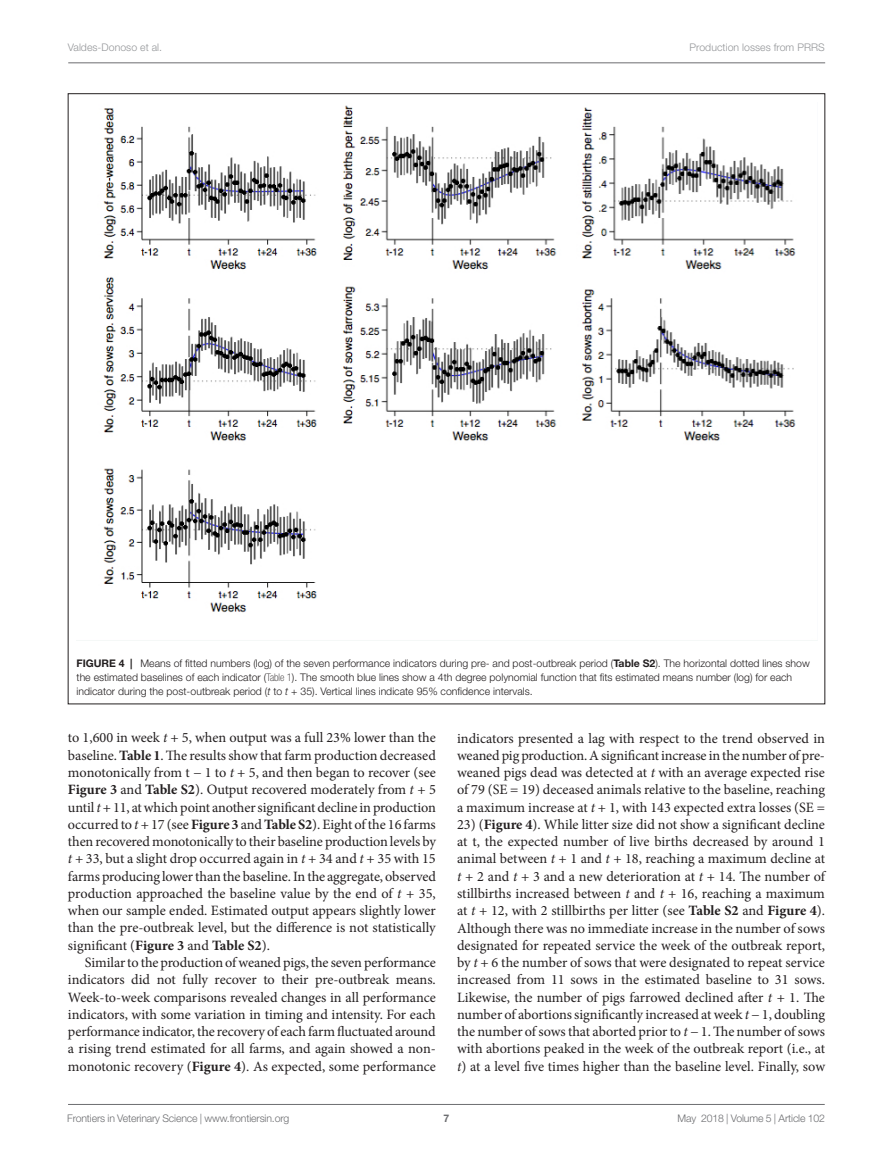
<style>
.page{position:relative;width:893px;height:1170px;background:#fff}
.page>*{position:absolute;margin:0;border:0;box-sizing:border-box;transform-origin:0 0}
.t1{font:14.25px/17.2px "Minion Pro";color:#231f20;text-align:justify}
.t2{font:300 10.5px/14.2px "Helvetica Neue LT Std";color:#231f20}
.t3{font:300 10.5px "Helvetica Neue LT Std";letter-spacing:-.015em;color:#6c6d70}
.t4{font:300 10.5px "Helvetica Neue LT Std";letter-spacing:.005em;color:#939598}
.t5{font:700 10.5px "Helvetica Neue LT Std";color:#6c6d70}
.s1{font-weight:700}
.s2{font-weight:100;font-stretch:condensed}
.s3{font-style:italic}
</style>
<div class="page">
<hr style="left:68px;top:63px;width:757px;height:1px;background:#6c6d70">
<hr style="left:68px;top:1104px;width:757px;height:1px;background:#6c6d70">
<img style="left:103px;top:105px;width:693px;height:508px">
<p class="t4" style="left:68px;top:41px;width:96px">Valdes-Donoso et al.</p>
<p class="t4" style="left:690px;top:41px;width:137px">Production losses from PRRS</p>
<p class="t2" style="left:77px;top:655px;width:735px"><span class="s1">FIG URE 4 |</span> Means of fitted numbers (log) of the seven performance indicators during pre- and post-outbreak period (<span class="s1">Table S2</span>). The horizontal dotted lines show the estimated baselines of each indicator (<span class="s2">Table 1</span>). The smooth blue lines show a 4th degree polynomial function that fits estimated means number (log) for each indicator during the post-outbreak period (<span class="s3">t</span> to <span class="s3">t</span> + 35). Vertical lines indicate 95% confidence intervals.</p>
<p class="t1" style="left:68px;top:729px;width:369px">to 1,600 in week <span class="s3">t</span> + 5, when output was a full 23% lower than the baseline. <span class="s1">Table 1</span>. The results show that farm production decreased monotonically from t <span class="s3">−</span> 1 to <span class="s3">t</span> + 5, and then began to recover (see <span class="s1">Figure 3</span> and <span class="s1">Table S2</span>). Output recovered moderately from <span class="s3">t</span> + 5 until <span class="s3">t</span> + 11, at which point another significant decline in production occurred to <span class="s3">t</span> + 17 (see <span class="s1">Figure 3</span> and <span class="s1">Table S2</span>). Eight of the 16 farms then recovered monotonically to their baseline production levels by <span class="s3">t</span> + 33, but a slight drop occurred again in <span class="s3">t</span> + 34 and <span class="s3">t</span> + 35 with 15 farms producing lower than the baseline. In the aggregate, observed production approached the baseline value by the end of <span class="s3">t</span> + 35, when our sample ended. Estimated output appears slightly lower than the pre-outbreak level, but the difference is not statistically significant (<span class="s1">Figure 3</span> and <span class="s1">Table S2</span>).</p>
<p class="t1" style="left:68px;top:953px;width:369px;text-indent:17px">Similar to the production of weaned pigs, the seven performance indicators did not fully recover to their pre-outbreak means.<br>Week-to-week comparisons revealed changes in all performance indicators, with some variation in timing and intensity. For each performance indicator, the recovery of each farm fluctuated around a rising trend estimated for all farms, and again showed a non&shy;monotonic recovery (<span class="s1">Figure 4</span>). As expected, some performance</p>
<p class="t1" style="left:457px;top:729px;width:369px">indicators presented a lag with respect to the trend observed in weaned pig production. A significant increase in the number of pre&shy;weaned pigs dead was detected at <span class="s3">t</span> with an average expected rise of 79 (SE = 19) deceased animals relative to the baseline, reaching a maximum increase at <span class="s3">t</span> + 1, with 143 expected extra losses (SE =</p>
<p class="t1" style="left:457px;top:815px;width:369px">23) (<span class="s1">Figure 4</span>). While litter size did not show a significant decline at t, the expected number of live births decreased by around 1 animal between <span class="s3">t</span> + 1 and <span class="s3">t</span> + 18, reaching a maximum decline at <span class="s3">t</span> + 2 and <span class="s3">t</span> + 3 and a new deterioration at <span class="s3">t</span> + 14. The number of stillbirths increased between <span class="s3">t</span> and <span class="s3">t</span> + 16, reaching a maximum at <span class="s3">t</span> + 12, with 2 stillbirths per litter (see <span class="s1">Table S2</span> and <span class="s1">Figure 4</span>).<br>Although there was no immediate increase in the number of sows designated for repeated service the week of the outbreak report, by <span class="s3">t</span> + 6 the number of sows that were designated to repeat service increased from 11 sows in the estimated baseline to 31 sows.<br>Likewise, the number of pigs farrowed declined after <span class="s3">t</span> + 1. The number of abortions significantly increased at week <span class="s3">t−</span> 1, doubling the number of sows that aborted prior to <span class="s3">t −</span> 1. The number of sows with abortions peaked in the week of the outbreak report (i.e., at <span class="s3">t</span>) at a level five times higher than the baseline level. Finally, sow</p>
<p class="t3" style="left:67px;top:1111px;width:224px">Frontiers in Veterinary Science | www.frontiersin.org</p>
<p class="t5" style="left:443px;top:1111px;width:7px">7</p>
<p class="t3" style="left:677px;top:1111px;width:149px">May 2018 | Volume 5 | Article 102</p>
</div>
